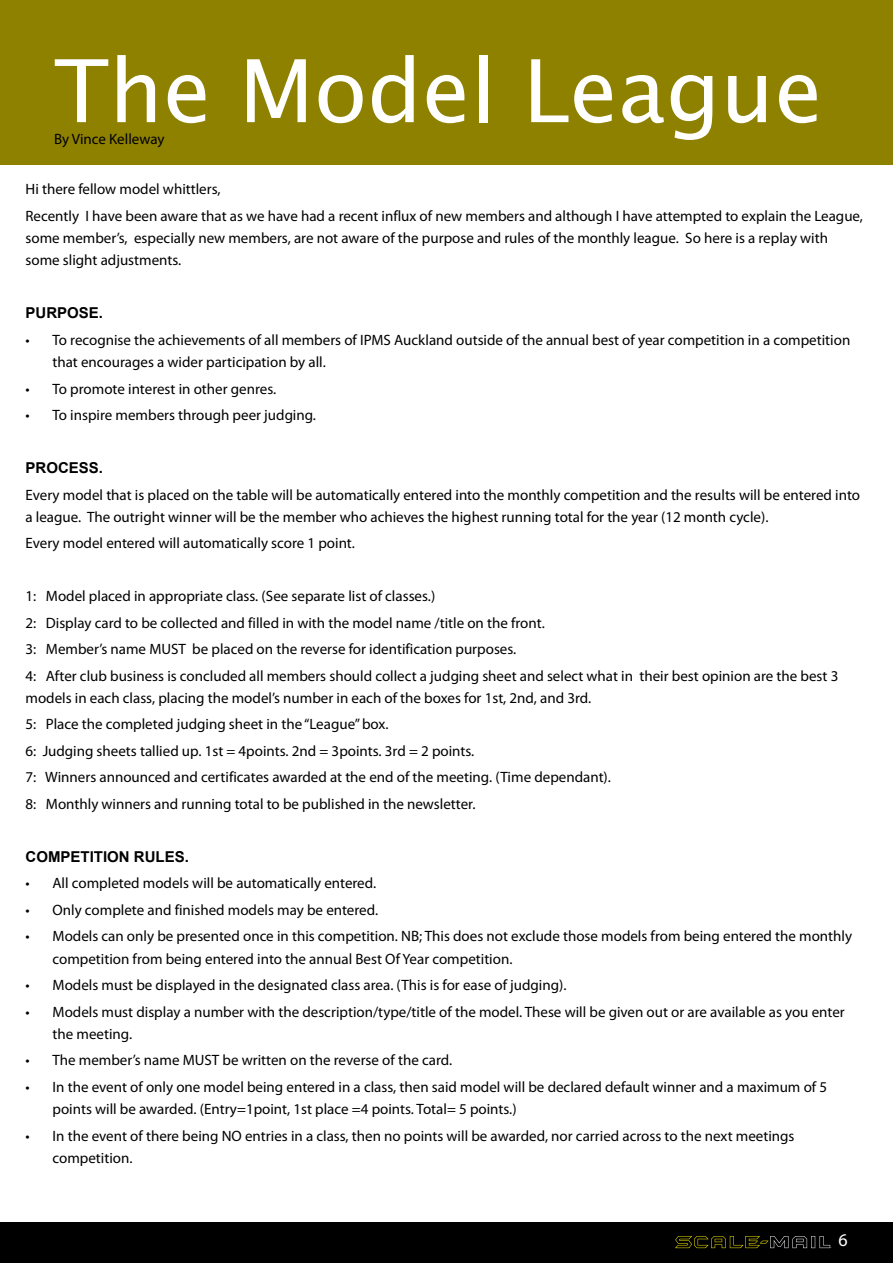
<style>
.page{position:relative;width:893px;height:1263px;background:#fff}
.page>*{position:absolute;margin:0;border:0;box-sizing:border-box;transform-origin:0 0}
.t1{font:87px "Lucida Grande";color:#fff}
.t2{font:18px "Myriad Pro";color:#fff}
.t3{font:15px/26.5px "Myriad Pro";color:#000}
.t4{font:700 15px "Arial";color:#000}
</style>
<div class="page">
<div style="left:0;top:0;width:893px;height:165px;background:#8f8100"></div>
<div style="left:0;top:1222px;width:893px;height:41px;background:#000"></div>
<svg style="left:675px;top:1236px;width:155px;height:12px"></svg>
<h1 class="t1" style="left:54px;top:41px;width:770px">The Model League</h1>
<p class="t3" style="left:54px;top:126px;width:112px">By Vince Kelleway</p>
<p class="t3" style="left:26px;top:176px;width:839px">Hi there fellow model whittlers,<br>Recently I have been aware that as we have had a recent influx of new members and although I have attempted to explain the League,</p>
<p class="t3" style="left:26px;top:227px;width:804px;line-height:22.2px">some member’s, especially new members, are not aware of the purpose and rules of the monthly league. So here is a replay with some slight adjustments.</p>
<p class="t4" style="left:26px;top:303px;width:79px">PURPOSE.</p>
<p class="t3" style="left:53px;top:328px;width:799px;line-height:22.2px;text-indent:-27px">• To recognise the achievements of all members of IPMS Auckland outside of the annual best of year competition in a competition that encourages a wider participation by all.</p>
<p class="t3" style="left:26px;top:375px;width:252px">• To promote interest in other genres.</p>
<p class="t3" style="left:26px;top:401px;width:292px">• To inspire members through peer judging.</p>
<p class="t4" style="left:26px;top:458px;width:79px">PROCESS.</p>
<p class="t3" style="left:26px;top:483px;width:836px;line-height:22.2px">Every model that is placed on the table will be automatically entered into the monthly competition and the results will be entered into a league. The outright winner will be the member who achieves the highest running total for the year (12 month cycle).</p>
<p class="t3" style="left:26px;top:530px;width:331px">Every model entered will automatically score 1 point.</p>
<p class="t3" style="left:26px;top:583px;width:814px">1: Model placed in appropriate class. (See separate list of classes.)<br>2: Display card to be collected and filled in with the model name /title on the front.<br>3: Member’s name MUST be placed on the reverse for identification purposes.<br>4: After club business is concluded all members should collect a judging sheet and select what in their best opinion are the best 3</p>
<p class="t3" style="left:26px;top:684px;width:587px">models in each class, placing the model’s number in each of the boxes for 1st, 2nd, and 3rd.<br>5: Place the completed judging sheet in the “League” box.<br>6: Judging sheets tallied up. 1st = 4points. 2nd = 3points. 3rd = 2 points.<br>7: Winners announced and certificates awarded at the end of the meeting. (Time dependant).<br>8: Monthly winners and running total to be published in the newsletter.</p>
<p class="t4" style="left:26px;top:847px;width:165px">COMPETITION RULES.</p>
<p class="t3" style="left:26px;top:870px;width:352px">• All completed models will be automatically entered.</p>
<p class="t3" style="left:26px;top:896px;width:354px">• Only complete and finished models may be entered.</p>
<p class="t3" style="left:53px;top:925px;width:801px;line-height:22.2px;text-indent:-27px">• Models can only be presented once in this competition. NB; This does not exclude those models from being entered the monthly competition from being entered into the annual Best Of Year competition.</p>
<p class="t3" style="left:26px;top:971px;width:542px">• Models must be displayed in the designated class area. (This is for ease of judging).</p>
<p class="t3" style="left:53px;top:1000px;width:794px;line-height:22.2px;text-indent:-27px">• Models must display a number with the description/type/title of the model. These will be given out or are available as you enter the meeting.</p>
<p class="t3" style="left:26px;top:1047px;width:428px">• The member’s name MUST be written on the reverse of the card.</p>
<p class="t3" style="left:53px;top:1075px;width:776px;line-height:22.2px;text-indent:-27px">• In the event of only one model being entered in a class, then said model will be declared default winner and a maximum of 5 points will be awarded. (Entry=1point, 1st place =4 points. Total= 5 points.)</p>
<p class="t3" style="left:53px;top:1124px;width:743px;line-height:22.2px;text-indent:-27px">• In the event of there being NO entries in a class, then no points will be awarded, nor carried across to the next meetings competition.</p>
<p class="t2" style="left:839px;top:1229px;width:11px">6</p>
</div>
